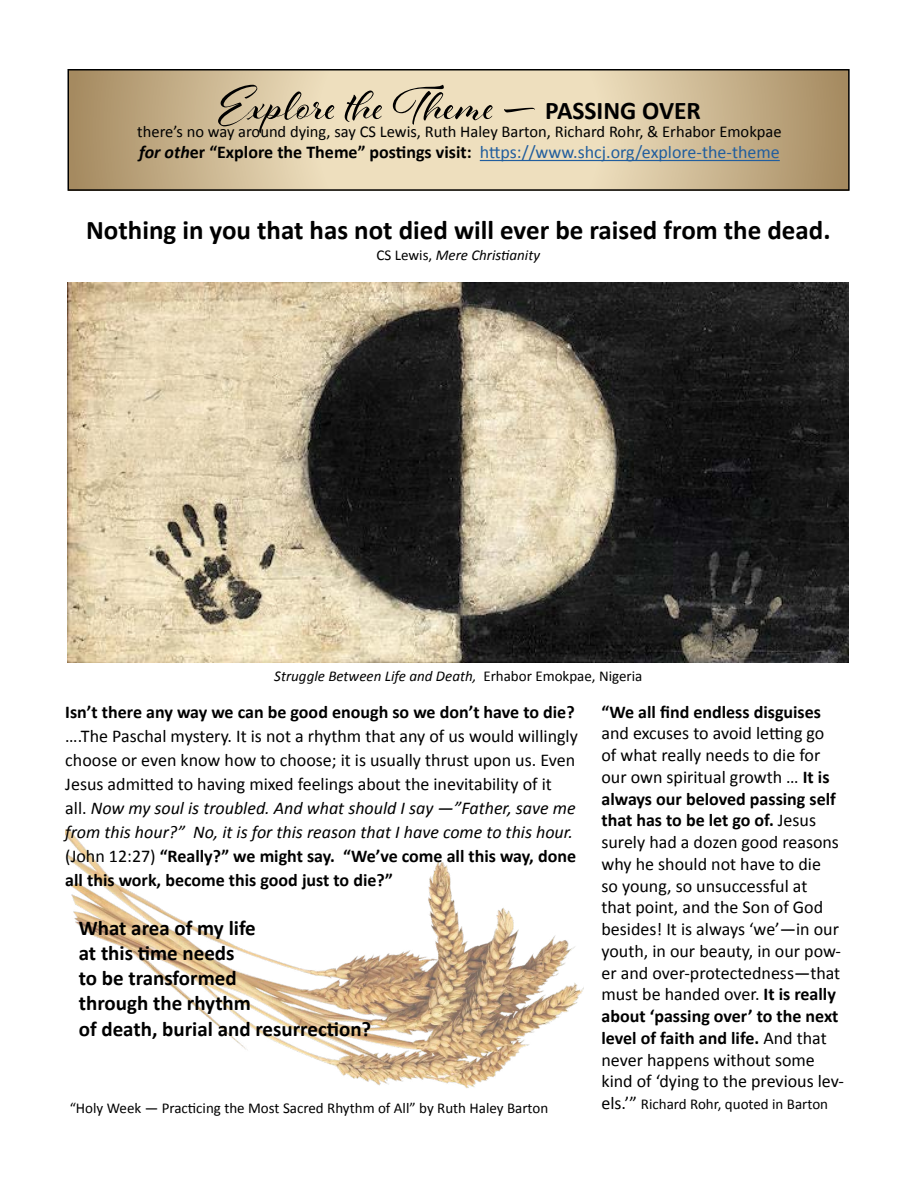
<style>
.page{position:relative;width:918px;height:1188px;background:#fff}
.page>*{position:absolute;margin:0;border:0;box-sizing:border-box;transform-origin:0 0}
.t1{font:52.5px "Al Fresco";color:#000}
.t2{font:700 27px "Calibri";color:#000}
.t3{font:700 21px/25.2px "Calibri";color:#000}
.t4{font:18px/21.8px "Calibri";color:#000}
.t5{font:700 18px "Calibri";color:#000}
.t6{font:18px "Calibri";color:#215e9e}
.t7{font:16.5px "Calibri";color:#000}
.t8{font:15px "Calibri";color:#000}
.t9{font:italic 15px "Calibri";color:#000}
.s1{font-family:"Calibri";font-weight:700;font-size:25.5px}
.s2{font-weight:700;font-style:italic;color:#000}
.s3{font-weight:700;color:#000}
.s4{font-style:normal}
.s5{font-weight:700}
.s6{font-size:18px}
.s7{font-style:italic}
</style>
<div class="page">
<svg style="left:71px;top:72px;width:776px;height:116px"></svg>
<div style="left:68px;top:69px;width:782px;height:122px;border:2px solid #000"></div>
<hr style="left:480px;top:160px;width:300px;height:1px;background:#215e9e">
<img style="left:68px;top:283px;width:780px;height:379px">
<img style="left:65px;top:829px;width:518px;height:259px">
<h1 class="t1" style="left:218px;top:70px;width:484px">Explore the Theme — <span class="s1">PASSING OVER</span></h1>
<p class="t7" style="left:137px;top:121px;width:646px">there’s no way around dying, say CS Lewis, Ruth Haley Barton, Richard Rohr, &amp; Erhabor Emokpae</p>
<p class="t6" style="left:139px;top:141px;width:642px"><span class="s2">for oth</span><span class="s3">er “Explore the Theme” postings visit:</span> https://www.shcj.org/explore-the-theme</p>
<h2 class="t2" style="left:86px;top:213px;width:746px">Nothing in you that has not died will ever be raised from the dead.</h2>
<p class="t9" style="left:377px;top:245px;width:165px"><span class="s4">CS Lewis,</span> Mere Christianity</p>
<p class="t9" style="left:274px;top:666px;width:370px">Struggle Between Life and Death, <span class="s4">Erhabor Emokpae, Nigeria</span></p>
<p class="t5" style="left:602px;top:700px;width:221px">“We all find endless disguises</p>
<p class="t4" style="left:602px;top:723px;width:244px">and excuses to avoid letting go<br>of what really needs to die for our own spiritual growth … <span class="s5">It is always our beloved passing self that has to be let go of.</span> Jesus surely had a dozen good reasons why he should not have to die<br>so young, so unsuccessful at<br>that point, and the Son of God besides! It is always ‘we’—in our youth, in our beauty, in our pow&shy;er and over-protectedness—that must be handed over. <span class="s5">It is really about ‘passing over’ to the next level of faith and life.</span> And that never happens without some kind of ‘dying to the previous lev-</p>
<p class="t8" style="left:70px;top:1098px;width:480px">“Holy Week — Practicing the Most Sacred Rhythm of All” by Ruth Haley Barton</p>
<p class="t8" style="left:602px;top:1095px;width:228px"><span class="s6">els.’”</span> Richard Rohr, quoted in Barton</p>
<p class="t5" style="left:65px;top:700px;width:511px">Isn’t there any way we can be good enough so we don’t have to die?</p>
<p class="t4" style="left:65px;top:724px;width:514px;line-height:24px">….The Paschal mystery. It is not a rhythm that any of us would willingly choose or even know how to choose; it is usually thrust upon us. Even Jesus admitted to having mixed feelings about the inevitability of it<br>all. <span class="s7">Now my soul is troubled. And what should I say —”Father, save me from this hour?” No, it is for this reason that I have come to this hour. </span>(John 12:27) <span class="s5">“Really?” we might say. “We’ve come all this way, done all this work, become this good just to die?”</span></p>
<p class="t3" style="left:79px;top:915px;width:294px">What area of my life<br>at this time needs<br>to be transformed<br>through the rhythm<br>of death, burial and resurrection?</p>
</div>
